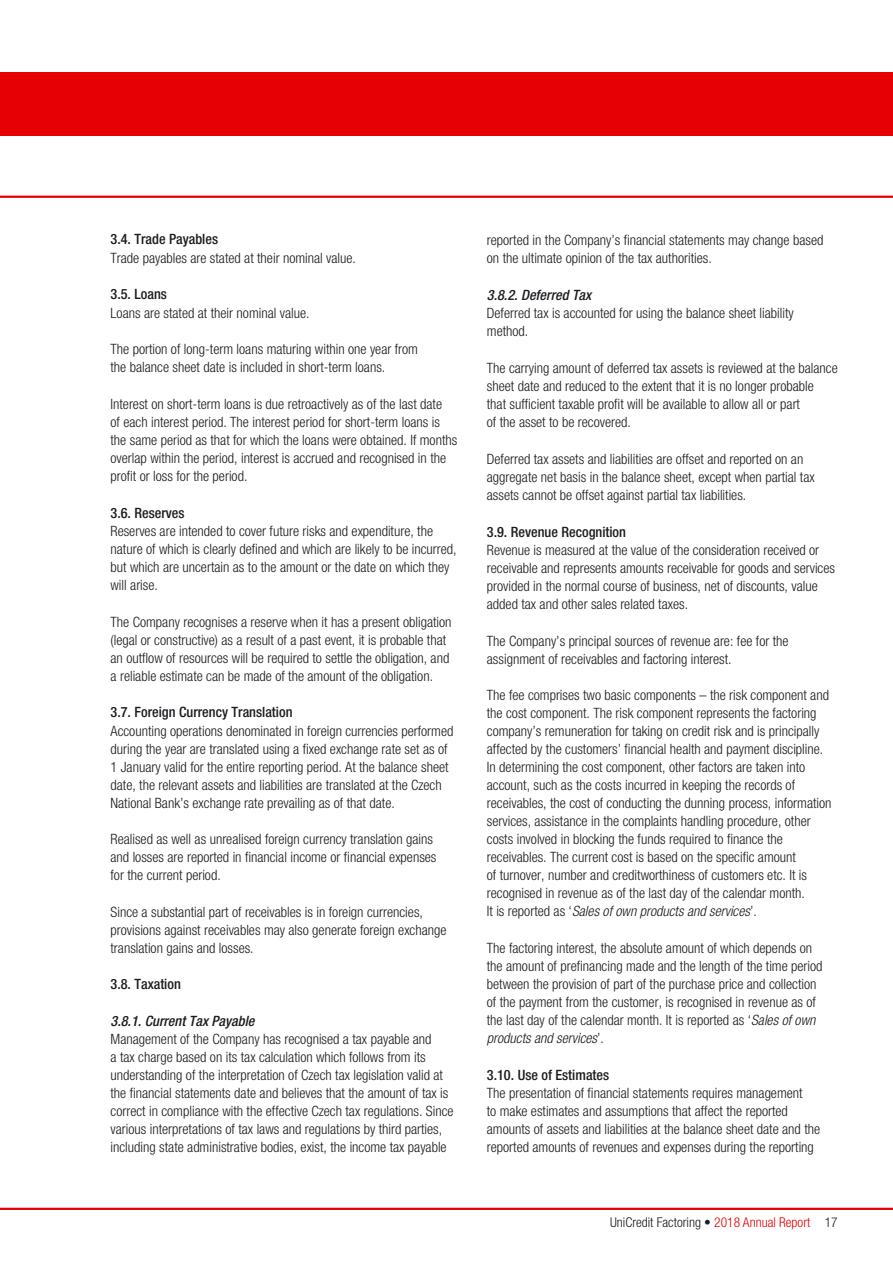
<style>
.page{position:relative;width:893px;height:1263px;background:#fff}
.page>*{position:absolute;margin:0;border:0;box-sizing:border-box;transform-origin:0 0}
.t1{font:300 condensed 14.25px/18px "Helvetica Neue CE";color:#1b1c20}
.t2{font:500 condensed 14.25px "Helvetica Neue CE";color:#1b1c20}
.t3{font:italic 500 condensed 14.25px "Helvetica Neue CE";color:#1b1c20}
.t4{font:300 condensed 13.5px "Helvetica Neue CE";color:#1b1c20}
.s1{font-style:italic}
.s2{color:#e60005}
</style>
<div class="page">
<div style="left:0;top:72px;width:893px;height:64px;background:#e60005"></div>
<hr style="left:0;top:196px;width:893px;height:2px;background:#e60005">
<hr style="left:0;top:1208px;width:893px;height:2px;background:#e60005">
<p class="t2" style="left:111px;top:234px;width:109px">3.4. Trade Payables</p>
<p class="t1" style="left:111px;top:250px;width:247px">Trade payables are stated at their nominal value.</p>
<p class="t2" style="left:111px;top:289px;width:58px">3.5. Loans</p>
<p class="t1" style="left:111px;top:305px;width:201px">Loans are stated at their nominal value.</p>
<p class="t1" style="left:111px;top:341px;width:309px">The portion of long-term loans maturing within one year from the balance sheet date is included in short-term loans.</p>
<p class="t1" style="left:111px;top:396px;width:348px">Interest on short-term loans is due retroactively as of the last date<br>of each interest period. The interest period for short-term loans is the same period as that for which the loans were obtained. If months overlap within the period, interest is accrued and recognised in the profit or loss for the period.</p>
<p class="t2" style="left:111px;top:507px;width:76px">3.6. Reserves</p>
<p class="t1" style="left:111px;top:523px;width:348px">Reserves are intended to cover future risks and expenditure, the nature of which is clearly defined and which are likely to be incurred, but which are uncertain as to the amount or the date on which they will arise.</p>
<p class="t1" style="left:111px;top:614px;width:342px">The Company recognises a reserve when it has a present obligation (legal or constructive) as a result of a past event, it is probable that an outflow of resources will be required to settle the obligation, and a reliable estimate can be made of the amount of the obligation.</p>
<p class="t2" style="left:111px;top:707px;width:183px">3.7. Foreign Currency Translation</p>
<p class="t1" style="left:111px;top:723px;width:344px">Accounting operations denominated in foreign currencies performed during the year are translated using a fixed exchange rate set as of 1 January valid for the entire reporting period. At the balance sheet date, the relevant assets and liabilities are translated at the Czech National Bank’s exchange rate prevailing as of that date.</p>
<p class="t1" style="left:111px;top:831px;width:327px">Realised as well as unrealised foreign currency translation gains and losses are reported in financial income or financial expenses for the current period.</p>
<p class="t1" style="left:111px;top:904px;width:337px">Since a substantial part of receivables is in foreign currencies, provisions against receivables may also generate foreign exchange translation gains and losses.</p>
<p class="t2" style="left:111px;top:979px;width:72px">3.8. Taxation</p>
<p class="t3" style="left:111px;top:1016px;width:145px">3.8.1. Current Tax Payable</p>
<p class="t1" style="left:111px;top:1031px;width:345px">Management of the Company has recognised a tax payable and<br>a tax charge based on its tax calculation which follows from its understanding of the interpretation of Czech tax legislation valid at the financial statements date and believes that the amount of tax is correct in compliance with the effective Czech tax regulations. Since various interpretations of tax laws and regulations by third parties, including state administrative bodies, exist, the income tax payable</p>
<p class="t1" style="left:487px;top:232px;width:338px">reported in the Company’s financial statements may change based on the ultimate opinion of the tax authorities.</p>
<p class="t3" style="left:487px;top:290px;width:106px">3.8.2. Deferred Tax</p>
<p class="t1" style="left:487px;top:305px;width:308px">Deferred tax is accounted for using the balance sheet liability method.</p>
<p class="t1" style="left:487px;top:360px;width:352px">The carrying amount of deferred tax assets is reviewed at the balance sheet date and reduced to the extent that it is no longer probable<br>that sufficient taxable profit will be available to allow all or part<br>of the asset to be recovered.</p>
<p class="t1" style="left:487px;top:451px;width:329px">Deferred tax assets and liabilities are offset and reported on an aggregate net basis in the balance sheet, except when partial tax assets cannot be offset against partial tax liabilities.</p>
<p class="t2" style="left:487px;top:526px;width:141px">3.9. Revenue Recognition</p>
<p class="t1" style="left:487px;top:542px;width:350px">Revenue is measured at the value of the consideration received or receivable and represents amounts receivable for goods and services provided in the normal course of business, net of discounts, value added tax and other sales related taxes.</p>
<p class="t1" style="left:487px;top:633px;width:303px">The Company’s principal sources of revenue are: fee for the assignment of receivables and factoring interest.</p>
<p class="t1" style="left:487px;top:688px;width:346px">The fee comprises two basic components – the risk component and the cost component. The risk component represents the factoring company’s remuneration for taking on credit risk and is principally affected by the customers’ financial health and payment discipline.<br>In determining the cost component, other factors are taken into account, such as the costs incurred in keeping the records of receivables, the cost of conducting the dunning process, information services, assistance in the complaints handling procedure, other costs involved in blocking the funds required to finance the receivables. The current cost is based on the specific amount<br>of turnover, number and creditworthiness of customers etc. It is recognised in revenue as of the last day of the calendar month.<br>It is reported as ‘<span class="s1">Sales of own products and services</span>’.</p>
<p class="t1" style="left:487px;top:940px;width:337px">The factoring interest, the absolute amount of which depends on the amount of prefinancing made and the length of the time period between the provision of part of the purchase price and collection of the payment from the customer, is recognised in revenue as of the last day of the calendar month. It is reported as ‘<span class="s1">Sales of own products and services</span>’.</p>
<p class="t2" style="left:487px;top:1070px;width:124px">3.10. Use of Estimates</p>
<p class="t1" style="left:487px;top:1085px;width:335px">The presentation of financial statements requires management<br>to make estimates and assumptions that affect the reported amounts of assets and liabilities at the balance sheet date and the reported amounts of revenues and expenses during the reporting</p>
<p class="t4" style="left:610px;top:1217px;width:229px">UniCredit Factoring • <span class="s2">2018 Annual Report</span> 17</p>
</div>
